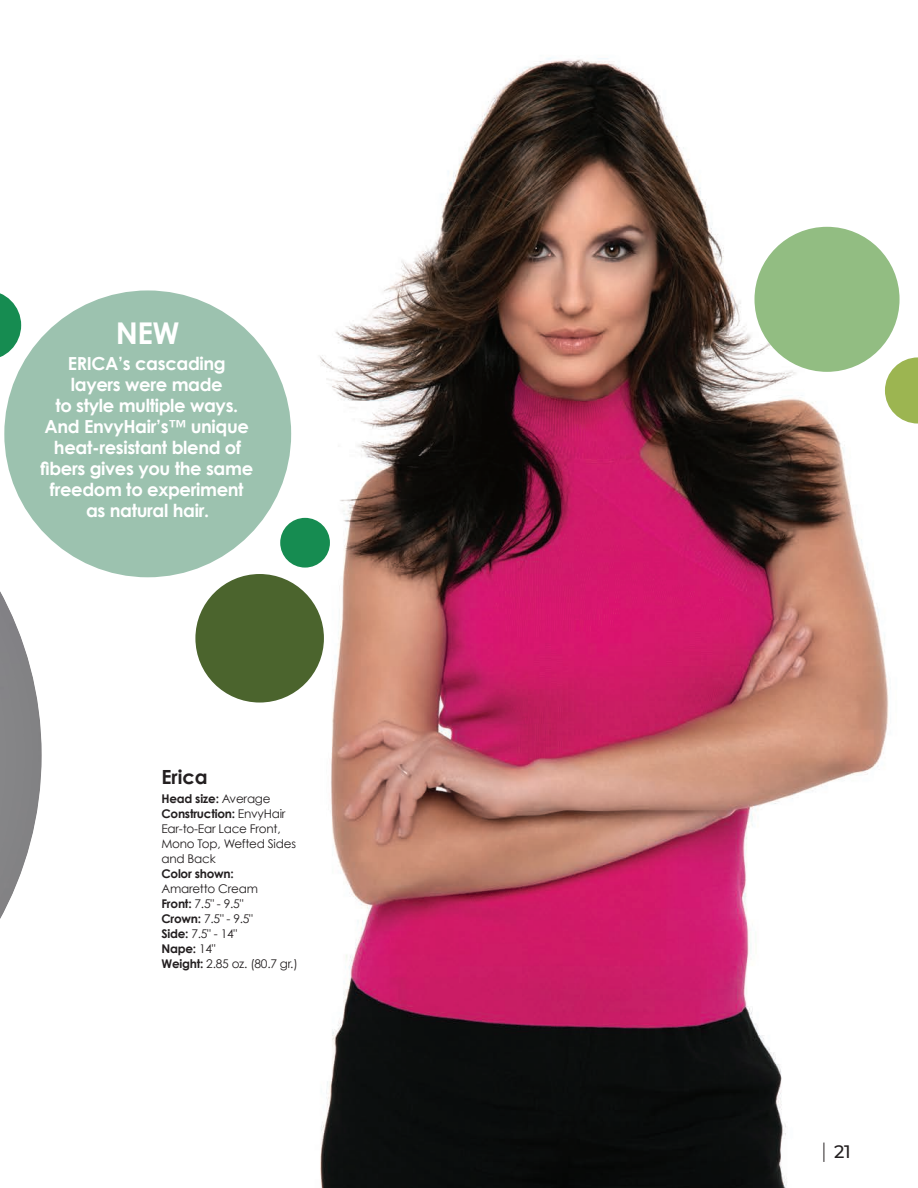
<style>
.page{position:relative;width:918px;height:1188px;background:#fff}
.page>*{position:absolute;margin:0;border:0;box-sizing:border-box;transform-origin:0 0}
.t1{font:700 30px "Century Gothic";color:#fff}
.t2{font:700 19.5px "Century Gothic";color:#231f20}
.t3{font:700 18px/21px "Century Gothic";letter-spacing:-.02em;color:#fff;text-align:center}
.t4{font:500 18px "Montserrat";color:#231f20}
.t5{font:12px/15px "Century Gothic";letter-spacing:-.02em;color:#231f20}
.t6{font:700 12px "Century Gothic";letter-spacing:-.02em;color:#231f20}
.s1{font-weight:700}
.s2{font-size:21px}
</style>
<div class="page">
<img style="left:161px;top:58px;width:737px;height:1130px">
<div style="left:0;top:410px;width:43px;height:690px;background:#231f20;opacity:.12"></div>
<svg style="left:0;top:293px;width:21px;height:64px"></svg>
<div style="left:755px;top:227px;width:145px;height:145px;background:#92bd82;border-radius:50%"></div>
<div style="left:195px;top:574px;width:129px;height:129px;background:#4b642d;border-radius:50%"></div>
<svg style="left:885px;top:357px;width:33px;height:67px"></svg>
<div style="left:280px;top:518px;width:50px;height:50px;background:#168c51;border-radius:50%"></div>
<div style="left:4px;top:290px;width:287px;height:287px;background:#9cc2af;border-radius:50%"></div>
<h1 class="t1" style="left:116px;top:315px;width:65px">NEW</h1>
<h3 class="t3" style="left:40px;top:352px;width:214px">ERICA’s cascading<br>layers were made<br>to style multiple ways.<br>And EnvyHair’s™ unique heat-resistant blend of fibers gives you the same freedom to experiment as natural hair.</h3>
<h2 class="t2" style="left:161px;top:764px;width:48px">Erica</h2>
<p class="t5" style="left:161px;top:791px;width:136px"><span class="s1">Head size:</span> Average<br><span class="s1">Construction:</span> EnvyHair<br>Ear-to-Ear Lace Front,<br>Mono Top, Wefted Sides and Back</p>
<p class="t6" style="left:161px;top:866px;width:74px">Color shown:</p>
<p class="t5" style="left:161px;top:881px;width:138px">Amaretto Cream<br><span class="s1">Front:</span> 7.5" - 9.5"<br><span class="s1">Crown:</span> 7.5" - 9.5"<br><span class="s1">Side:</span> 7.5" - 14"<br><span class="s1">Nape:</span> 14"<br><span class="s1">Weight:</span> 2.85 oz. (80.7 gr.)</p>
<h3 class="t4" style="left:822px;top:1139px;width:30px"><span class="s2">|</span> 21</h3>
</div>
